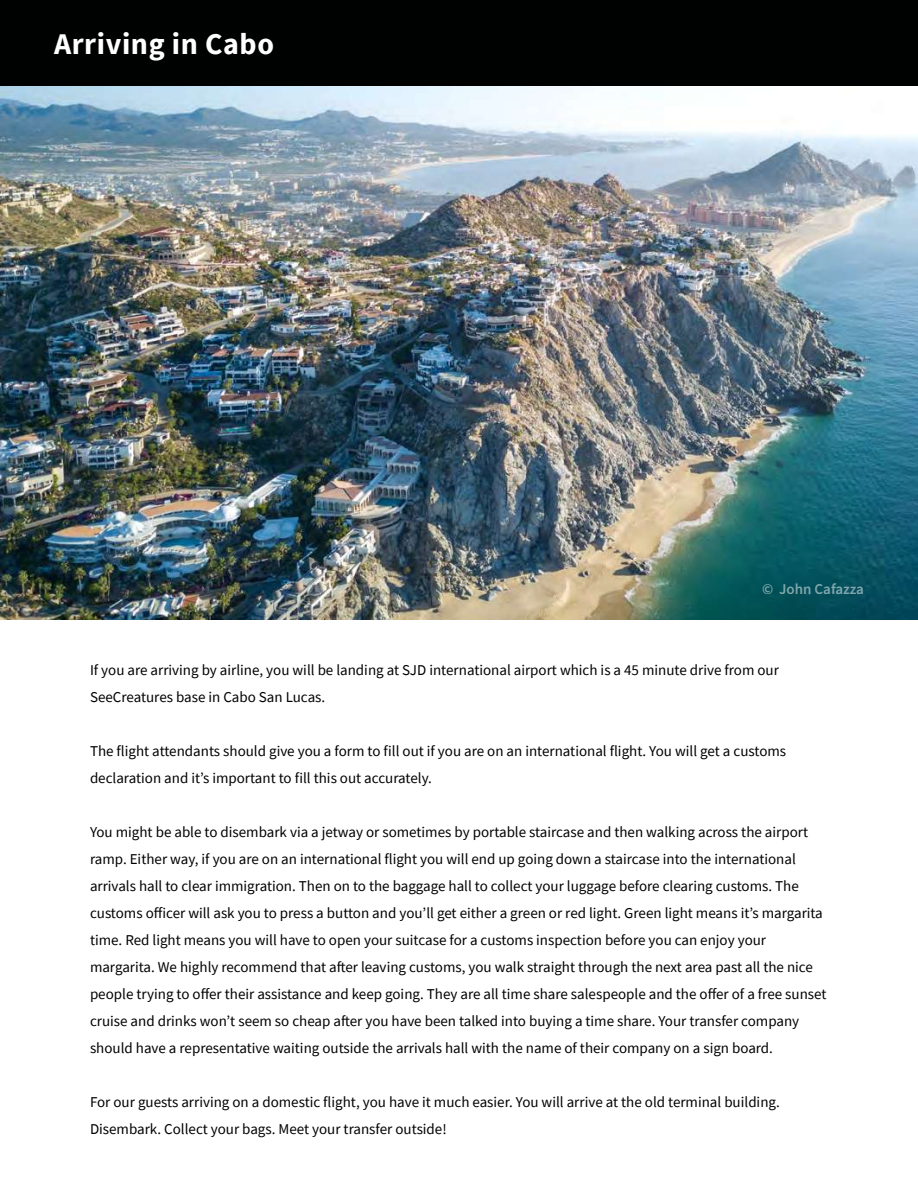
<style>
.page{position:relative;width:918px;height:1188px;background:#fff}
.page>*{position:absolute;margin:0;border:0;box-sizing:border-box;transform-origin:0 0}
.t1{font:700 30px "Source Sans Pro";letter-spacing:.02em;color:#fff}
.t2{font:15px/27px "Source Sans Pro";color:#000}
.t3{font:600 15px "Source Sans Pro";color:#fff}
</style>
<div class="page">
<img style="left:0;top:86px;width:918px;height:534px">
<div style="left:0;top:0;width:918px;height:86px;background:#000101"></div>
<h1 class="t1" style="left:54px;top:24px;width:222px">Arriving in Cabo</h1>
<p class="t3" style="left:762px;top:579px;width:103px">© John Cafazza</p>
<p class="t2" style="left:90px;top:656px;width:690px">If you are arriving by airline, you will be landing at SJD international airport which is a 45 minute drive from our<br>SeeCreatures base in Cabo San Lucas.</p>
<p class="t2" style="left:90px;top:737px;width:698px">The flight attendants should give you a form to fill out if you are on an international flight. You will get a customs declaration and it’s important to fill this out accurately.</p>
<p class="t2" style="left:90px;top:818px;width:738px">You might be able to disembark via a jetway or sometimes by portable staircase and then walking across the airport ramp. Either way, if you are on an international flight you will end up going down a staircase into the international arrivals hall to clear immigration. Then on to the baggage hall to collect your luggage before clearing customs. The customs officer will ask you to press a button and you’ll get either a green or red light. Green light means it’s margarita time. Red light means you will have to open your suitcase for a customs inspection before you can enjoy your margarita. We highly recommend that after leaving customs, you walk straight through the next area past all the nice people trying to offer their assistance and keep going. They are all time share salespeople and the offer of a free sunset cruise and drinks won’t seem so cheap after you have been talked into buying a time share. Your transfer company should have a representative waiting outside the arrivals hall with the name of their company on a sign board.</p>
<p class="t2" style="left:90px;top:1088px;width:691px">For our guests arriving on a domestic flight, you have it much easier. You will arrive at the old terminal building.<br>Disembark. Collect your bags. Meet your transfer outside!</p>
</div>
